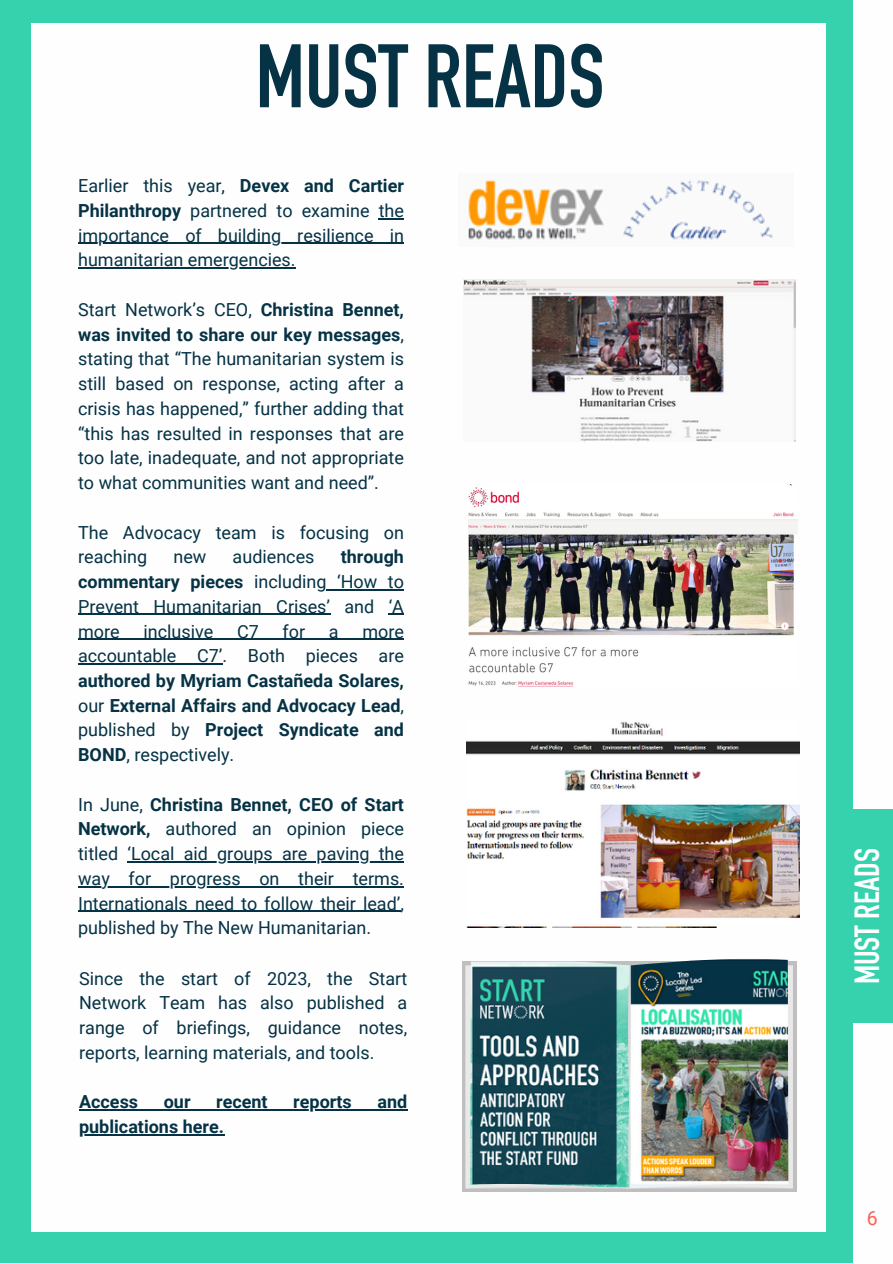
<style>
.page{position:relative;width:893px;height:1264px;background:#fff}
.page>*{position:absolute;margin:0;border:0;box-sizing:border-box;transform-origin:0 0}
.t1{font:700 88.35px "DIN Condensed";color:#053244}
.t2{font:700 34.5px "DIN Condensed";color:#fff}
.t3{font:19.5px "Roboto";color:#f76357}
.t4{font:18px/24.8px "Roboto";color:#053244;text-align:justify}
.t5{font:700 18px/24.8px "Roboto";color:#053244;text-align:justify}
.s1{font-weight:700}
.s2{font-weight:400}
</style>
<div class="page">
<div style="left:0;top:809px;width:892px;height:214px;background:#36d2ad"></div>
<div style="left:0;top:0;width:852px;height:1262px;background:#36d2ad"></div>
<div style="left:31px;top:23px;width:794px;height:1208px;background:#fefefe"></div>
<div style="left:462px;top:961px;width:335px;height:230px;background:linear-gradient(to right,#bfbfbf,#bfbfbf)"></div>
<img style="left:465px;top:962px;width:328px;height:226px">
<img style="left:468px;top:485px;width:329px;height:201px">
<img style="left:468px;top:179px;width:305px;height:61px">
<img style="left:464px;top:279px;width:331px;height:162px">
<img style="left:466px;top:721px;width:333px;height:206px">
<svg style="left:379px;top:218px;width:25px;height:1px"></svg>
<hr style="left:78px;top:243px;width:326px;height:1px;background:#053244">
<hr style="left:78px;top:267px;width:218px;height:2px;background:#053244">
<hr style="left:326px;top:589px;width:78px;height:1px;background:#053244">
<hr style="left:78px;top:614px;width:252px;height:1px;background:#053244">
<svg style="left:388px;top:614px;width:16px;height:1px"></svg>
<hr style="left:78px;top:638px;width:326px;height:1px;background:#053244">
<hr style="left:78px;top:663px;width:144px;height:1px;background:#053244">
<hr style="left:127px;top:861px;width:277px;height:1px;background:#053244">
<hr style="left:78px;top:886px;width:326px;height:1px;background:#053244">
<hr style="left:78px;top:910px;width:322px;height:1px;background:#053244">
<hr style="left:79px;top:1109px;width:328px;height:1px;background:#053244">
<hr style="left:79px;top:1134px;width:145px;height:1px;background:#053244">
<p class="t1" style="left:256px;top:44px;width:350px">MUST READS</p>
<p class="t4" style="left:78px;top:174px;width:327px">Earlier this year, <span class="s1">Devex and Cartier Philanthropy</span> partnered to examine the importance of building resilience in humanitarian emergencies.</p>
<p class="t4" style="left:78px;top:297px;width:327px">Start Network’s CEO, <span class="s1">Christina Bennet, was invited to share our key messages</span>, stating that “The humanitarian system is still based on response, acting after a crisis has happened,” further adding that “this has resulted in responses that are too late, inadequate, and not appropriate to what communities want and need”.</p>
<p class="t4" style="left:78px;top:520px;width:327px">The Advocacy team is focusing on reaching</p>
<p class="t4" style="left:78px;top:544px;width:327px;text-indent:262px"><span class="s1">through commentary pieces</span> including ‘How to Prevent Humanitarian Crises’ and ‘A more</p>
<p class="t4" style="left:173px;top:544px;width:34px">new</p>
<p class="t4" style="left:233px;top:544px;width:83px">audiences</p>
<p class="t4" style="left:143px;top:619px;width:71px">inclusive</p>
<p class="t4" style="left:237px;top:619px;width:23px">C7</p>
<p class="t4" style="left:282px;top:619px;width:24px">for</p>
<p class="t4" style="left:329px;top:619px;width:11px">a</p>
<p class="t5" style="left:78px;top:619px;width:327px;text-indent:284px"><span class="s2">more accountable C7’. Both pieces are </span>authored by Myriam Castañeda Solares, <span class="s2">our</span> External Affairs and Advocacy Lead<span class="s2">, published by</span> Project Syndicate and BOND<span class="s2">, respectively.</span></p>
<p class="t4" style="left:78px;top:792px;width:327px">In June, <span class="s1">Christina Bennet, CEO of Start Network,</span> authored an opinion piece titled ‘Local aid groups are paving the way for progress on their terms.<br>Internationals need to follow their lead’, published by The New Humanitarian.</p>
<p class="t4" style="left:79px;top:966px;width:329px">Since the start of 2023, the Start Network Team has also published a range of briefings, guidance notes, reports, learning materials, and tools.</p>
<p class="t5" style="left:79px;top:1089px;width:61px">Access</p>
<p class="t5" style="left:164px;top:1089px;width:28px">our</p>
<p class="t5" style="left:216px;top:1089px;width:53px">recent</p>
<p class="t5" style="left:293px;top:1089px;width:60px">reports</p>
<p class="t5" style="left:377px;top:1089px;width:31px">and</p>
<p class="t5" style="left:79px;top:1114px;width:146px">publications here.</p>
<p class="t2" style="left:854px;top:984px;width:137px;rotate:-90deg">MUST READS</p>
<p class="t3" style="left:866px;top:1207px;width:12px">6</p>
</div>
